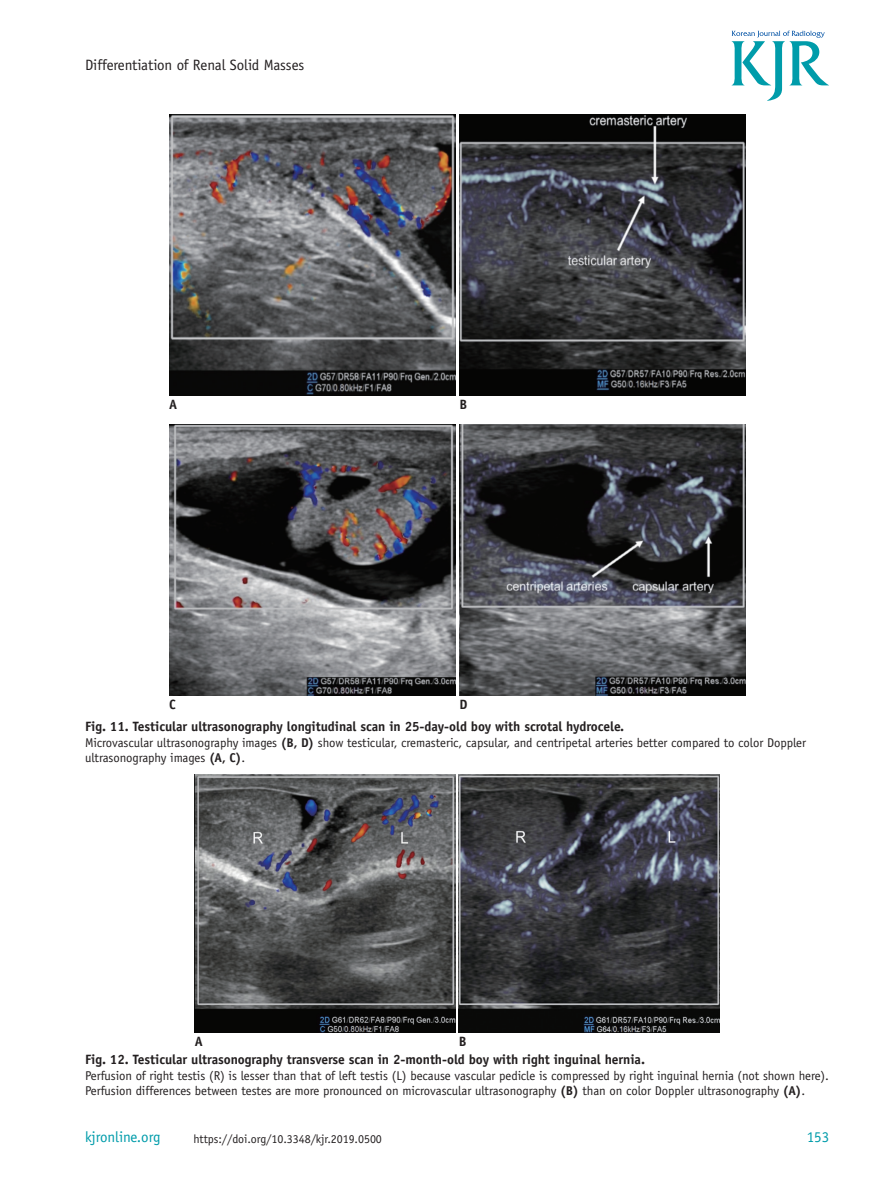
<style>
.page{position:relative;width:893px;height:1191px;background:#fff}
.page>*{position:absolute;margin:0;border:0;box-sizing:border-box;transform-origin:0 0}
.t1{font:15px "Officina Sans Std";letter-spacing:-.005em;color:#231f20}
.t2{font:15px "Officina Sans Std";letter-spacing:-.005em;color:#009caa}
.t3{font:700 13.5px "Officina Sans Std";letter-spacing:-.005em;color:#231f20}
.t4{font:12.75px/15.3px "Officina Sans Std";letter-spacing:-.005em;color:#231f20}
.t5{font:12px "Officina Sans Std";letter-spacing:-.005em;color:#231f20}
.s1{font-weight:700}
</style>
<div class="page">
<svg style="left:732px;top:31px;width:97px;height:70px"></svg>
<img style="left:169px;top:115px;width:286px;height:280px">
<img style="left:459px;top:424px;width:286px;height:271px">
<img style="left:459px;top:115px;width:286px;height:280px">
<img style="left:169px;top:424px;width:286px;height:271px">
<img style="left:195px;top:775px;width:260px;height:258px">
<img style="left:459px;top:775px;width:260px;height:258px">
<p class="t1" style="left:85px;top:56px;width:221px">Differentiation of Renal Solid Masses</p>
<p class="t3" style="left:169px;top:396px;width:10px">A</p>
<p class="t3" style="left:169px;top:696px;width:8px">C</p>
<p class="t3" style="left:459px;top:396px;width:9px">B</p>
<p class="t3" style="left:459px;top:696px;width:10px">D</p>
<p class="t3" style="left:85px;top:718px;width:541px">Fig. 11. Testicular ultrasonography longitudinal scan in 25-day-old boy with scrotal hydrocele.</p>
<p class="t4" style="left:85px;top:734px;width:723px">Microvascular ultrasonography images <span class="s1">(B, D)</span> show testicular, cremasteric, capsular, and centripetal arteries better compared to color Doppler ultrasonography images <span class="s1">(A, C)</span>.</p>
<p class="t3" style="left:195px;top:1033px;width:10px">A</p>
<p class="t3" style="left:459px;top:1033px;width:9px">B</p>
<p class="t3" style="left:85px;top:1051px;width:561px">Fig. 12. Testicular ultrasonography transverse scan in 2-month-old boy with right inguinal hernia.</p>
<p class="t4" style="left:85px;top:1068px;width:745px">Perfusion of right testis (R) is lesser than that of left testis (L) because vascular pedicle is compressed by right inguinal hernia (not shown here).<br>Perfusion differences between testes are more pronounced on microvascular ultrasonography <span class="s1">(B)</span> than on color Doppler ultrasonography <span class="s1">(A)</span>.</p>
<p class="t2" style="left:85px;top:1128px;width:77px">kjronline.org</p>
<p class="t5" style="left:194px;top:1132px;width:190px">https://doi.org/10.3348/kjr.2019.0500</p>
<p class="t2" style="left:807px;top:1128px;width:24px">153</p>
</div>
